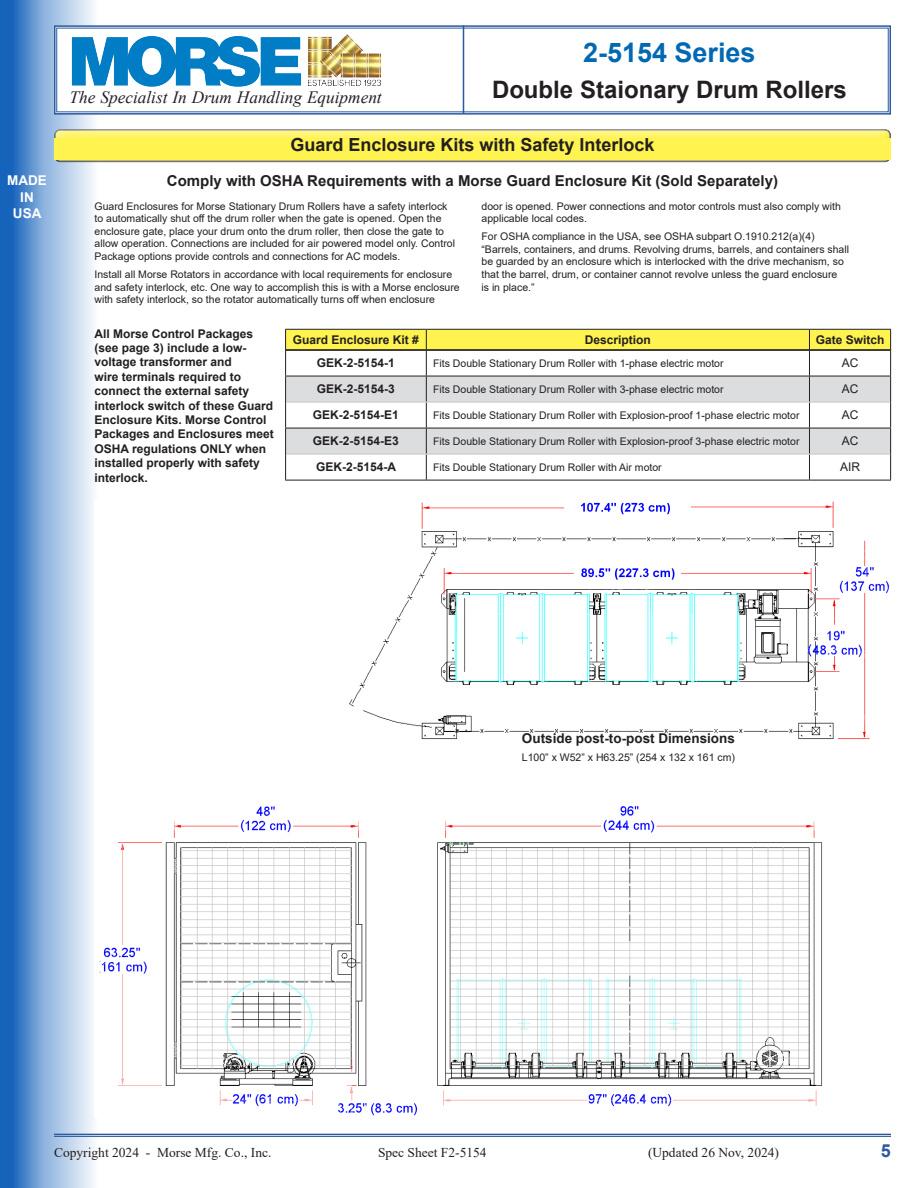
<style>
.page{position:relative;width:918px;height:1188px;background:#fff}
.page>*{position:absolute;margin:0;border:0;box-sizing:border-box;transform-origin:0 0}
.t1{font:700 27px "Arial";color:#0168b3}
.t2{font:700 24px "Arial";color:#231f20}
.t3{font:700 18px "Arial";color:#231f20}
.t4{font:700 18px "Arial";color:#2b5a9f}
.t5{font:italic 17.25px "Times New Roman";color:#231f20}
.Sub-Head{font:700 15px "Arial";color:#231f20}
.t6{font:13.5px "Times New Roman";color:#231f20}
.Body_Text{font:700 13.5px "Arial";color:#231f20}
.t7{font:700 13.5px/16.2px "Arial";color:#fff;text-align:center}
.Sub-Head-2{font:700 12px/14.4px "Arial";color:#231f20}
.Model__List_Text{font:700 12px "Arial";color:#231f20}
.Parts_List_Header{font:700 12px "Arial";color:#231f20}
.Model__Text_RT_Column{font:12px "Arial";color:#231f20}
.Body_Text-2{font:10.5px/12.6px "Arial";color:#231f20}
.Model__List_Text-2{font:10.5px "Arial";color:#231f20}
</style>
<div class="page">
<img style="left:0;top:0;width:202px;height:1188px">
<hr style="left:54px;top:1134px;width:837px;height:1px;background:#2b5a9f">
<hr style="left:54px;top:1136px;width:837px;height:1px;background:#2b5a9f">
<svg style="left:53px;top:25px;width:838px;height:90px"></svg>
<hr style="left:463px;top:25px;width:1px;height:89px;background:#2b5a9f">
<img style="left:64px;top:20px;width:324px;height:80px">
<img style="left:94px;top:501px;width:796px;height:617px">
<svg style="left:285px;top:329px;width:606px;height:151px"></svg>
<hr style="left:285px;top:480px;width:141px;height:1px;background:#231f20">
<hr style="left:426px;top:480px;width:383px;height:1px;background:#231f20">
<hr style="left:809px;top:480px;width:82px;height:1px;background:#231f20">
<hr style="left:286px;top:349px;width:140px;height:1px;background:#231f20">
<hr style="left:286px;top:350px;width:140px;height:1px;background:#231f20">
<hr style="left:426px;top:349px;width:383px;height:1px;background:#231f20">
<hr style="left:426px;top:350px;width:383px;height:1px;background:#231f20">
<hr style="left:809px;top:349px;width:81px;height:1px;background:#231f20">
<hr style="left:809px;top:350px;width:81px;height:1px;background:#231f20">
<hr style="left:286px;top:402px;width:140px;height:1px;background:#c7c8ca">
<hr style="left:426px;top:402px;width:383px;height:1px;background:#c7c8ca">
<hr style="left:809px;top:402px;width:81px;height:1px;background:#c7c8ca">
<hr style="left:286px;top:454px;width:140px;height:1px;background:#c7c8ca">
<hr style="left:426px;top:454px;width:383px;height:1px;background:#c7c8ca">
<hr style="left:809px;top:454px;width:81px;height:1px;background:#c7c8ca">
<div style="left:52px;top:128px;width:840px;height:30px;background:#9a9895"></div>
<div style="left:52px;top:130px;width:840px;height:35px;background:#231f20;opacity:.49"></div>
<div style="left:54px;top:138px;width:837px;height:21px;background:#fff34f"></div>
<p class="t7" style="left:7px;top:173px;width:41px">MADE<br>IN<br>USA</p>
<h1 class="t1" style="left:583px;top:34px;width:174px">2-5154 Series</h1>
<h3 class="t5" style="left:70px;top:86px;width:314px">The Specialist In Drum Handling Equipment</h3>
<h2 class="t2" style="left:492px;top:73px;width:356px">Double Staionary Drum Rollers</h2>
<p class="t3" style="left:290px;top:132px;width:366px">Guard Enclosure Kits with Safety Interlock</p>
<p class="Sub-Head" style="left:167px;top:171px;width:613px">Comply with OSHA Requirements with a Morse Guard Enclosure Kit (Sold Separately)</p>
<p class="Body_Text-2" style="left:482px;top:199px;width:361px">door is opened. Power connections and motor controls must also comply with applicable local codes.</p>
<p class="Body_Text-2" style="left:482px;top:230px;width:369px">For OSHA compliance in the USA, see OSHA subpart O.1910.212(a)(4) “Barrels, containers, and drums. Revolving drums, barrels, and containers shall be guarded by an enclosure which is interlocked with the drive mechanism, so that the barrel, drum, or container cannot revolve unless the guard enclosure<br>is in place.”</p>
<p class="Sub-Head-2" style="left:94px;top:326px;width:181px">All Morse Control Packages (see page 3) include a low&shy;voltage transformer and<br>wire terminals required to connect the external safety interlock switch of these Guard<br>Enclosure Kits. Morse Control<br>Packages and Enclosures meet<br>OSHA regulations ONLY when installed properly with safety interlock.</p>
<p class="Body_Text-2" style="left:94px;top:199px;width:362px">Guard Enclosures for Morse Stationary Drum Rollers have a safety interlock to automatically shut off the drum roller when the gate is opened. Open the enclosure gate, place your drum onto the drum roller, then close the gate to allow operation. Connections are included for air powered model only. Control Package options provide controls and connections for AC models.</p>
<p class="Body_Text-2" style="left:94px;top:268px;width:367px">Install all Morse Rotators in accordance with local requirements for enclosure and safety interlock, etc. One way to accomplish this is with a Morse enclosure with safety interlock, so the rotator automatically turns off when enclosure</p>
<p class="Parts_List_Header" style="left:293px;top:331px;width:128px">Guard Enclosure Kit #</p>
<p class="Parts_List_Header" style="left:585px;top:331px;width:68px">Description</p>
<p class="Parts_List_Header" style="left:816px;top:331px;width:70px">Gate Switch</p>
<p class="Model__List_Text" style="left:317px;top:355px;width:80px">GEK-2-5154-1</p>
<p class="Model__List_Text-2" style="left:433px;top:356px;width:292px">Fits Double Stationary Drum Roller with 1-phase electric motor</p>
<p class="Model__Text_RT_Column" style="left:842px;top:355px;width:18px">AC</p>
<p class="Model__List_Text" style="left:317px;top:381px;width:80px">GEK-2-5154-3</p>
<p class="Model__List_Text-2" style="left:433px;top:382px;width:292px">Fits Double Stationary Drum Roller with 3-phase electric motor</p>
<p class="Model__Text_RT_Column" style="left:842px;top:381px;width:18px">AC</p>
<p class="Model__List_Text" style="left:313px;top:407px;width:88px">GEK-2-5154-E1</p>
<p class="Model__List_Text-2" style="left:433px;top:408px;width:368px">Fits Double Stationary Drum Roller with Explosion-proof 1-phase electric motor</p>
<p class="Model__Text_RT_Column" style="left:842px;top:407px;width:18px">AC</p>
<p class="Model__List_Text" style="left:313px;top:433px;width:88px">GEK-2-5154-E3</p>
<p class="Model__List_Text-2" style="left:433px;top:434px;width:368px">Fits Double Stationary Drum Roller with Explosion-proof 3-phase electric motor</p>
<p class="Model__Text_RT_Column" style="left:842px;top:433px;width:18px">AC</p>
<p class="Model__List_Text" style="left:316px;top:459px;width:82px">GEK-2-5154-A</p>
<p class="Model__List_Text-2" style="left:433px;top:460px;width:230px">Fits Double Stationary Drum Roller with Air motor</p>
<p class="Model__Text_RT_Column" style="left:840px;top:459px;width:22px">AIR</p>
<p class="Body_Text" style="left:522px;top:729px;width:215px">Outside post-to-post Dimensions</p>
<p class="Body_Text-2" style="left:522px;top:751px;width:215px">L100” x W52” x H63.25” (254 x 132 x 161 cm)</p>
<p class="t6" style="left:54px;top:1142px;width:219px">Copyright 2024 - Morse Mfg. Co., Inc.</p>
<p class="t6" style="left:378px;top:1142px;width:110px">Spec Sheet F2-5154</p>
<p class="t6" style="left:648px;top:1142px;width:133px">(Updated 26 Nov, 2024)</p>
<h3 class="t4" style="left:881px;top:1138px;width:12px">5</h3>
</div>
